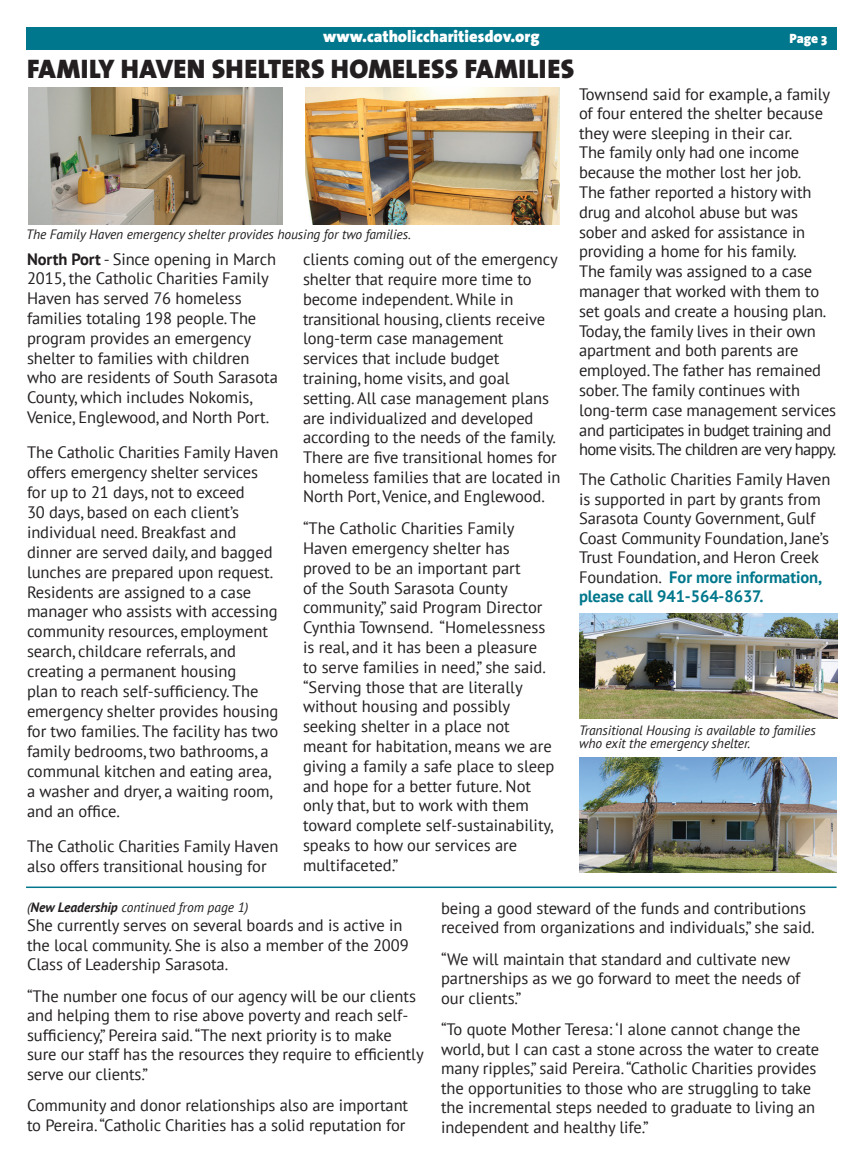
<style>
.page{position:relative;width:864px;height:1161px;background:#fff}
.page>*{position:absolute;margin:0;border:0;box-sizing:border-box;transform-origin:0 0}
.t1{font:900 27px "The Sans";letter-spacing:.015em;color:#231f20}
.t2{font:16.5px/19.8px "PT Sans";letter-spacing:-.005em;color:#231f20}
.t3{font:900 16.5px "The Sans";color:#fff}
.t4{font:italic 13.5px/13.5px "PT Sans";letter-spacing:-.005em;color:#231f20}
.t5{font:900 13.5px "The Sans";color:#fff}
.s1{font-weight:700}
.s2{font-weight:700;color:#00778c}
</style>
<div class="page">
<div style="left:26px;top:27px;width:811px;height:22px;background:#00778c"></div>
<hr style="left:26px;top:887px;width:811px;height:1px;background:#00778c">
<img style="left:28px;top:87px;width:255px;height:137px">
<img style="left:305px;top:87px;width:254px;height:137px">
<img style="left:579px;top:614px;width:259px;height:104px">
<img style="left:579px;top:757px;width:258px;height:116px">
<p class="t3" style="left:323px;top:23px;width:218px">www.catholiccharitiesdov.org</p>
<p class="t1" style="left:27px;top:46px;width:549px">FAMILY HAVEN SHELTERS HOMELESS FAMILIES</p>
<p class="t5" style="left:790px;top:27px;width:39px">Page 3</p>
<p class="t4" style="left:26px;top:227px;width:386px">The Family Haven emergency shelter provides housing for two families.</p>
<p class="t2" style="left:27px;top:248px;width:252px"><span class="s1">North Port</span> - Since opening in March 2015, the Catholic Charities Family Haven has served 76 homeless families totaling 198 people. The program provides an emergency shelter to families with children who are residents of South Sarasota County, which includes Nokomis, Venice, Englewood, and North Port.</p>
<p class="t2" style="left:27px;top:442px;width:253px">The Catholic Charities Family Haven offers emergency shelter services for up to 21 days, not to exceed<br>30 days, based on each client’s individual need. Breakfast and dinner are served daily, and bagged lunches are prepared upon request.<br>Residents are assigned to a case manager who assists with accessing community resources, employment search, childcare referrals, and creating a permanent housing<br>plan to reach self-sufficiency. The emergency shelter provides housing for two families. The facility has two family bedrooms, two bathrooms, a communal kitchen and eating area, a washer and dryer, a waiting room, and an office.</p>
<p class="t2" style="left:27px;top:836px;width:253px">The Catholic Charities Family Haven also offers transitional housing for</p>
<p class="t2" style="left:303px;top:249px;width:256px">clients coming out of the emergency</p>
<p class="t2" style="left:303px;top:269px;width:259px">shelter that require more time to become independent. While in transitional housing, clients receive long-term case management services that include budget training, home visits, and goal setting. All case management plans are individualized and developed according to the needs of the family.<br>There are five transitional homes for homeless families that are located in North Port, Venice, and Englewood.</p>
<p class="t2" style="left:303px;top:518px;width:213px">“The Catholic Charities Family</p>
<p class="t2" style="left:303px;top:538px;width:208px">Haven emergency shelter has</p>
<p class="t2" style="left:303px;top:558px;width:253px">proved to be an important part<br>of the South Sarasota County community,” said Program Director<br>Cynthia Townsend. “Homelessness is real, and it has been a pleasure to serve families in need,” she said. “Serving those that are literally without housing and possibly seeking shelter in a place not meant for habitation, means we are giving a family a safe place to sleep and hope for a better future. Not only that, but to work with them toward complete self-sustainability, speaks to how our services are multifaceted.”</p>
<p class="t2" style="left:579px;top:84px;width:253px">Townsend said for example, a family of four entered the shelter because they were sleeping in their car.</p>
<p class="t2" style="left:579px;top:142px;width:259px">The family only had one income because the mother lost her job.<br>The father reported a history with drug and alcohol abuse but was sober and asked for assistance in providing a home for his family.<br>The family was assigned to a case manager that worked with them to set goals and create a housing plan.<br>Today, the family lives in their own apartment and both parents are employed. The father has remained sober. The family continues with long-term case management services and participates in budget training and home visits. The children are very happy.</p>
<p class="t2" style="left:579px;top:469px;width:253px">The Catholic Charities Family Haven is supported in part by grants from Sarasota County Government, Gulf Coast Community Foundation, Jane’s Trust Foundation, and Heron Creek Foundation. <span class="s2">For more information, please call 941-564-8637.</span></p>
<p class="t4" style="left:579px;top:723px;width:238px">Transitional Housing is available to families who exit the emergency shelter.</p>
<p class="t4" style="left:27px;top:900px;width:223px">(<span class="s1">New Leadership</span> continued from page 1)</p>
<p class="t2" style="left:27px;top:915px;width:383px">She currently serves on several boards and is active in the local community. She is also a member of the 2009<br>Class of Leadership Sarasota.</p>
<p class="t2" style="left:27px;top:986px;width:398px">“The number one focus of our agency will be our clients and helping them to rise above poverty and reach self&shy;sufficiency,” Pereira said. “The next priority is to make sure our staff has the resources they require to efficiently serve our clients.”</p>
<p class="t2" style="left:27px;top:1095px;width:383px">Community and donor relationships also are important to Pereira. “Catholic Charities has a solid reputation for</p>
<p class="t2" style="left:441px;top:898px;width:375px">being a good steward of the funds and contributions received from organizations and individuals,” she said.</p>
<p class="t2" style="left:441px;top:949px;width:361px">“We will maintain that standard and cultivate new partnerships as we go forward to meet the needs of</p>
<p class="t2" style="left:441px;top:988px;width:82px">our clients.”</p>
<p class="t2" style="left:441px;top:1020px;width:380px">“To quote Mother Teresa: ‘I alone cannot change the world, but I can cast a stone across the water to create many ripples,” said Pereira. “Catholic Charities provides the opportunities to those who are struggling to take the incremental steps needed to graduate to living an independent and healthy life.”</p>
</div>
